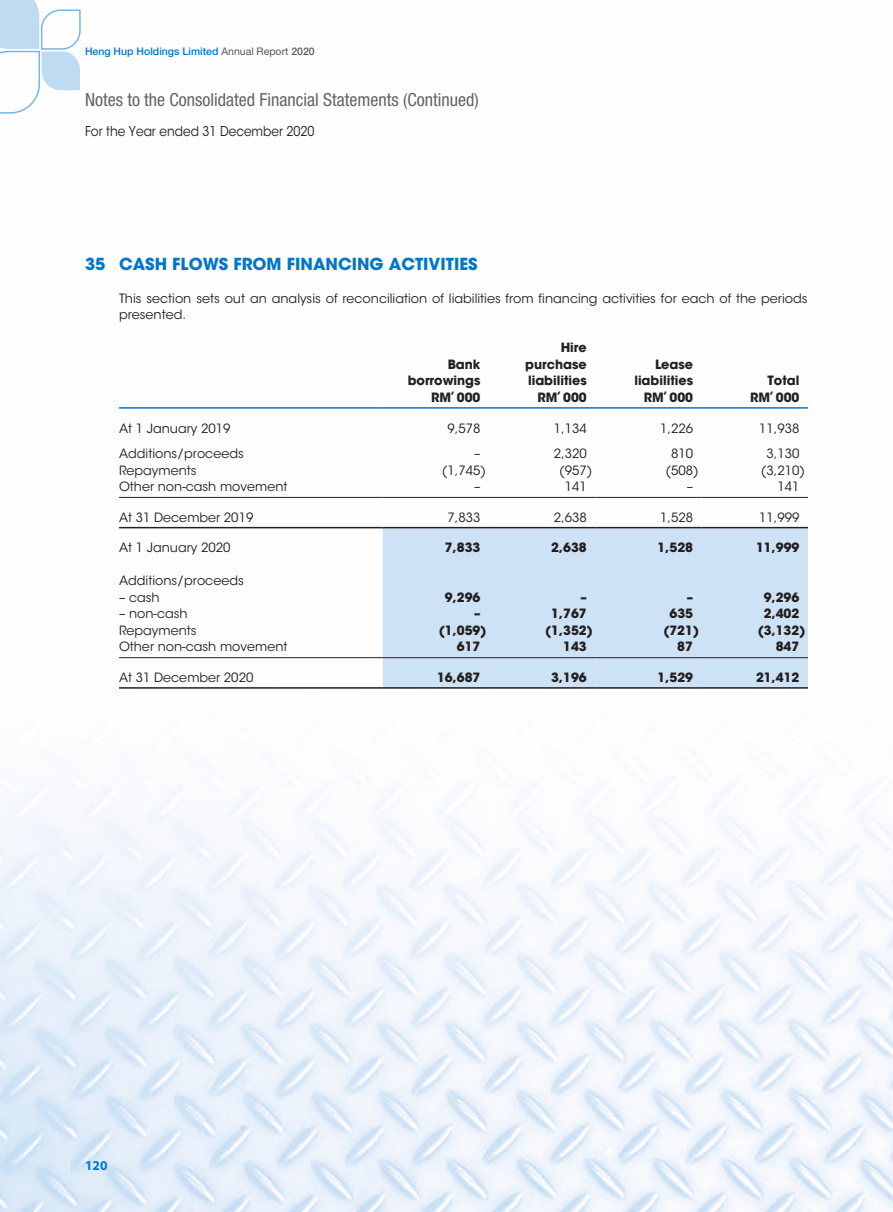
<style>
.page{position:relative;width:893px;height:1212px;background:#fff}
.page>*{position:absolute;margin:0;border:0;box-sizing:border-box;transform-origin:0 0}
.t1{font:condensed 18px "Helvetica Neue LT Std";color:#636366}
.t2{font:700 16.5px "ITC Avant Garde Std";color:#0076c8}
.t3{font:13.5px "ITC Avant Garde Std";color:#231f20;scale:.9 1}
.t4{font:700 13.5px "Myriad Pro";color:#0076c8}
.t5{font:12.75px/16.5px "ITC Avant Garde Std";color:#231f20}
.t6{font:700 12.75px/16.5px "ITC Avant Garde Std";color:#231f20;text-align:right}
.t7{font:500 10.5px "Helvetica Neue LT Std";color:#0076c8}
.s1{font-weight:400;color:#57585a}
.s2{color:#57585a}
</style>
<div class="page">
<img style="left:0;top:496px;width:893px;height:716px">
<svg style="left:0;top:0;width:81px;height:114px"></svg>
<div style="left:383px;top:528px;width:425px;height:159px;background:#cde2f5"></div>
<hr style="left:119px;top:407px;width:264px;height:2px;background:#0076c8">
<hr style="left:383px;top:407px;width:106px;height:2px;background:#0076c8">
<hr style="left:489px;top:407px;width:106px;height:2px;background:#0076c8">
<hr style="left:595px;top:407px;width:107px;height:2px;background:#0076c8">
<hr style="left:702px;top:407px;width:106px;height:2px;background:#0076c8">
<hr style="left:119px;top:497px;width:264px;height:1px;background:#231f20">
<hr style="left:383px;top:497px;width:106px;height:1px;background:#231f20">
<hr style="left:489px;top:497px;width:106px;height:1px;background:#231f20">
<hr style="left:595px;top:497px;width:107px;height:1px;background:#231f20">
<hr style="left:702px;top:497px;width:106px;height:1px;background:#231f20">
<hr style="left:119px;top:527px;width:264px;height:1px;background:#231f20">
<hr style="left:383px;top:527px;width:106px;height:1px;background:#231f20">
<hr style="left:489px;top:527px;width:106px;height:1px;background:#231f20">
<hr style="left:595px;top:527px;width:107px;height:1px;background:#231f20">
<hr style="left:702px;top:527px;width:106px;height:1px;background:#231f20">
<hr style="left:119px;top:657px;width:264px;height:1px;background:#231f20">
<hr style="left:383px;top:657px;width:106px;height:1px;background:#231f20">
<hr style="left:489px;top:657px;width:106px;height:1px;background:#231f20">
<hr style="left:595px;top:657px;width:107px;height:1px;background:#231f20">
<hr style="left:702px;top:657px;width:106px;height:1px;background:#231f20">
<hr style="left:119px;top:687px;width:264px;height:2px;background:#231f20">
<hr style="left:383px;top:687px;width:106px;height:2px;background:#231f20">
<hr style="left:489px;top:687px;width:106px;height:2px;background:#231f20">
<hr style="left:595px;top:687px;width:107px;height:2px;background:#231f20">
<hr style="left:702px;top:687px;width:106px;height:2px;background:#231f20">
<p class="t7" style="left:85px;top:45px;width:231px">Heng Hup Holdings Limited <span class="s1">Annual Report</span> <span class="s2">2020</span></p>
<h1 class="t1" style="left:85px;top:89px;width:395px">Notes to the Consolidated Financial Statements (Continued)</h1>
<p class="t3" style="left:85px;top:123px;width:257px">For the Year ended 31 December 2020</p>
<p class="t2" style="left:85px;top:253px;width:394px">35 CASH FLOWS FROM FINANCING ACTIVITIES</p>
<p class="t5" style="left:119px;top:290px;width:690px">This section sets out an analysis of reconciliation of liabilities from financing activities for each of the periods presented.</p>
<p class="t6" style="left:408px;top:356px;width:74px">Bank borrowings</p>
<p class="t6" style="left:525px;top:339px;width:63px;text-align:justify;text-indent:35px">Hire purchase liabilities</p>
<p class="t6" style="left:634px;top:356px;width:60px">Lease liabilities</p>
<p class="t6" style="left:767px;top:372px;width:33px">Total</p>
<p class="t6" style="left:431px;top:389px;width:51px">RM’000</p>
<p class="t6" style="left:538px;top:389px;width:51px">RM’000</p>
<p class="t6" style="left:644px;top:389px;width:51px">RM’000</p>
<p class="t6" style="left:750px;top:389px;width:51px">RM’000</p>
<p class="t5" style="left:119px;top:420px;width:113px">At 1 January 2019</p>
<p class="t5" style="left:447px;top:420px;width:35px">9,578</p>
<p class="t5" style="left:554px;top:420px;width:35px">1,134</p>
<p class="t5" style="left:660px;top:420px;width:35px">1,226</p>
<p class="t5" style="left:759px;top:420px;width:42px">11,938</p>
<p class="t5" style="left:119px;top:445px;width:126px">Additions/proceeds</p>
<p class="t5" style="left:474px;top:445px;width:8px">–</p>
<p class="t5" style="left:554px;top:445px;width:35px">2,320</p>
<p class="t5" style="left:671px;top:445px;width:24px">810</p>
<p class="t5" style="left:766px;top:445px;width:35px">3,130</p>
<p class="t5" style="left:119px;top:462px;width:79px">Repayments</p>
<p class="t5" style="left:442px;top:462px;width:46px">(1,745)</p>
<p class="t5" style="left:559px;top:462px;width:35px">(957)</p>
<p class="t5" style="left:665px;top:462px;width:35px">(508)</p>
<p class="t5" style="left:761px;top:462px;width:46px">(3,210)</p>
<p class="t5" style="left:119px;top:478px;width:170px">Other non-cash movement</p>
<p class="t5" style="left:474px;top:478px;width:8px">–</p>
<p class="t5" style="left:565px;top:478px;width:24px">141</p>
<p class="t5" style="left:687px;top:478px;width:8px">–</p>
<p class="t5" style="left:777px;top:478px;width:24px">141</p>
<p class="t5" style="left:119px;top:509px;width:136px">At 31 December 2019</p>
<p class="t5" style="left:447px;top:509px;width:35px">7,833</p>
<p class="t5" style="left:554px;top:509px;width:35px">2,638</p>
<p class="t5" style="left:660px;top:509px;width:35px">1,528</p>
<p class="t5" style="left:759px;top:509px;width:42px">11,999</p>
<p class="t5" style="left:119px;top:540px;width:113px">At 1 January 2020</p>
<p class="t6" style="left:445px;top:539px;width:37px">7,833</p>
<p class="t6" style="left:551px;top:539px;width:37px">2,638</p>
<p class="t6" style="left:658px;top:539px;width:37px">1,528</p>
<p class="t6" style="left:756px;top:539px;width:45px">11,999</p>
<p class="t5" style="left:119px;top:573px;width:126px">Additions/proceeds</p>
<p class="t5" style="left:119px;top:589px;width:42px">– cash</p>
<p class="t6" style="left:445px;top:589px;width:37px">9,296</p>
<p class="t6" style="left:580px;top:589px;width:8px">–</p>
<p class="t6" style="left:687px;top:589px;width:8px">–</p>
<p class="t6" style="left:764px;top:589px;width:37px">9,296</p>
<p class="t5" style="left:119px;top:606px;width:70px">– non-cash</p>
<p class="t6" style="left:474px;top:605px;width:8px">–</p>
<p class="t6" style="left:551px;top:605px;width:37px">1,767</p>
<p class="t6" style="left:669px;top:605px;width:25px">635</p>
<p class="t6" style="left:764px;top:605px;width:37px">2,402</p>
<p class="t5" style="left:119px;top:622px;width:79px">Repayments</p>
<p class="t6" style="left:439px;top:622px;width:49px">(1,059)</p>
<p class="t6" style="left:545px;top:622px;width:49px">(1,352)</p>
<p class="t6" style="left:663px;top:622px;width:37px">(721)</p>
<p class="t6" style="left:758px;top:622px;width:49px">(3,132)</p>
<p class="t5" style="left:119px;top:639px;width:170px">Other non-cash movement</p>
<p class="t6" style="left:457px;top:638px;width:25px">617</p>
<p class="t6" style="left:563px;top:638px;width:25px">143</p>
<p class="t6" style="left:677px;top:638px;width:17px">87</p>
<p class="t6" style="left:776px;top:638px;width:25px">847</p>
<p class="t5" style="left:119px;top:669px;width:136px">At 31 December 2020</p>
<p class="t6" style="left:437px;top:669px;width:45px">16,687</p>
<p class="t6" style="left:551px;top:669px;width:37px">3,196</p>
<p class="t6" style="left:658px;top:669px;width:37px">1,529</p>
<p class="t6" style="left:756px;top:669px;width:45px">21,412</p>
<p class="t4" style="left:85px;top:1157px;width:24px">120</p>
</div>
